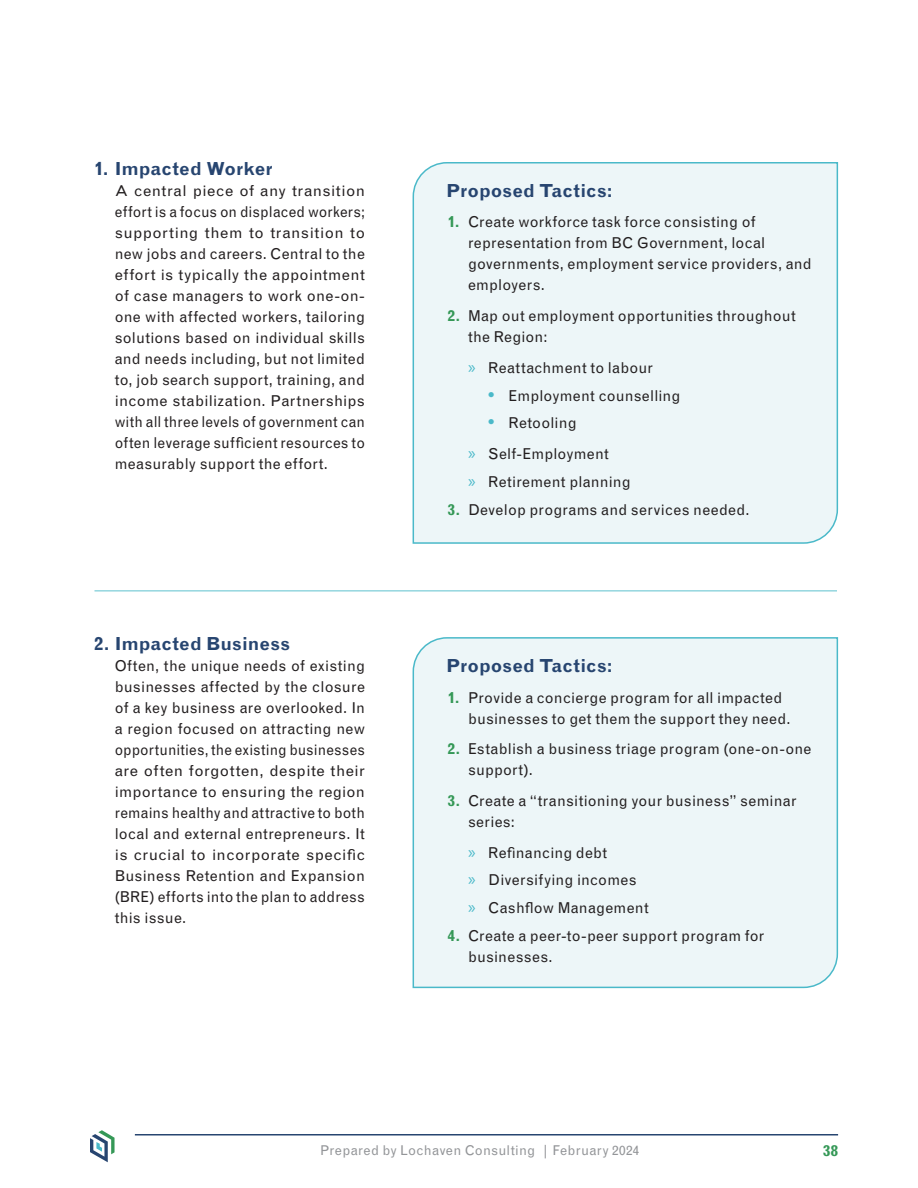
<style>
.page{position:relative;width:918px;height:1188px;background:#fff}
.page>*{position:absolute;margin:0;border:0;box-sizing:border-box;transform-origin:0 0}
.Normal-3_column{font:700 18px "Grotesque MT Std";letter-spacing:.01em;color:#274570}
.Numbered_Lists-3_col{font:15px/21px "Grotesque MT Std";letter-spacing:.01em;color:#231f20}
.Numbered_Lists-3_col-2{font:15px/21px "Grotesque MT Std";letter-spacing:.01em;color:#231f20;text-align:justify;scale:1.05 1}
.t1{font:700 15px "Grotesque MT Std";color:#359857}
.t2{font:13.5px "Grotesque MT Std";letter-spacing:.02em;color:#939598}
.s1{font-weight:700;color:#359857}
.s2{font-family:"Myriad Pro";font-size:18px;color:#4ab9c9}
.s3{font-weight:700;font-size:18px;color:#4ab9c9}
</style>
<div class="page">
<div style="left:412px;top:162px;width:427px;height:382px;background:#edf6f8"></div>
<div style="left:412px;top:637px;width:427px;height:352px;background:#edf6f8"></div>
<hr style="left:94px;top:590px;width:743px;height:2px;background:#4ab9c9">
<hr style="left:135px;top:1134px;width:703px;height:2px;background:#274570">
<svg style="left:90px;top:1130px;width:25px;height:32px"></svg>
<p class="Normal-3_column" style="left:94px;top:158px;width:180px">1. Impacted Worker</p>
<p class="Numbered_Lists-3_col-2" style="left:115px;top:180px;width:240px">A central piece of any transition effort is a focus on displaced workers; supporting them to transition to new jobs and careers. Central to the effort is typically the appointment of case managers to work one-on&shy;one with affected workers, tailoring solutions based on individual skills and needs including, but not limited to, job search support, training, and income stabilization. Partnerships with all three levels of government can often leverage sufficient resources to measurably support the effort.</p>
<p class="Normal-3_column" style="left:94px;top:633px;width:197px">2. Impacted Business</p>
<p class="Numbered_Lists-3_col" style="left:115px;top:655px;width:252px;text-align:justify">Often, the unique needs of existing businesses affected by the closure of a key business are overlooked. In a region focused on attracting new opportunities, the existing businesses are often forgotten, despite their importance to ensuring the region remains healthy and attractive to both local and external entrepreneurs. It is crucial to incorporate specific Business Retention and Expansion (BRE) efforts into the plan to address this issue.</p>
<p class="Normal-3_column" style="left:446px;top:180px;width:168px">Proposed Tactics:</p>
<p class="Numbered_Lists-3_col" style="left:468px;top:212px;width:345px;text-indent:-20px"><span class="s1">1.</span> Create workforce task force consisting of representation from BC Government, local governments, employment service providers, and employers.</p>
<p class="Numbered_Lists-3_col" style="left:468px;top:306px;width:329px;text-indent:-20px"><span class="s1">2.</span> Map out employment opportunities throughout the Region:</p>
<p class="Numbered_Lists-3_col" style="left:468px;top:357px;width:187px"><span class="s2">»</span> Reattachment to labour</p>
<p class="Numbered_Lists-3_col" style="left:488px;top:385px;width:194px"><span class="s3">•</span> Employment counselling</p>
<p class="Numbered_Lists-3_col" style="left:488px;top:413px;width:90px"><span class="s3">•</span> Retooling</p>
<p class="Numbered_Lists-3_col" style="left:468px;top:444px;width:143px"><span class="s2">»</span> Self-Employment</p>
<p class="Numbered_Lists-3_col" style="left:468px;top:471px;width:164px"><span class="s2">»</span> Retirement planning</p>
<p class="Numbered_Lists-3_col" style="left:448px;top:499px;width:303px"><span class="s1">3.</span> Develop programs and services needed.</p>
<p class="Normal-3_column" style="left:446px;top:655px;width:168px">Proposed Tactics:</p>
<p class="Numbered_Lists-3_col" style="left:468px;top:687px;width:324px;text-indent:-20px"><span class="s1">1.</span> Provide a concierge program for all impacted businesses to get them the support they need.</p>
<p class="Numbered_Lists-3_col" style="left:468px;top:739px;width:345px;text-indent:-20px"><span class="s1">2.</span> Establish a business triage program (one-on-one support).</p>
<p class="Numbered_Lists-3_col" style="left:468px;top:790px;width:330px;text-indent:-20px"><span class="s1">3.</span> Create a “transitioning your business” seminar series:</p>
<p class="Numbered_Lists-3_col" style="left:468px;top:842px;width:141px"><span class="s2">»</span> Refinancing debt</p>
<p class="Numbered_Lists-3_col" style="left:468px;top:870px;width:170px"><span class="s2">»</span> Diversifying incomes</p>
<p class="Numbered_Lists-3_col" style="left:468px;top:898px;width:182px"><span class="s2">»</span> Cashflow Management</p>
<p class="Numbered_Lists-3_col" style="left:468px;top:925px;width:298px;text-indent:-20px"><span class="s1">4.</span> Create a peer-to-peer support program for businesses.</p>
<p class="t2" style="left:320px;top:1143px;width:321px">Prepared by Lochaven Consulting | February 2024</p>
<p class="t1" style="left:823px;top:1142px;width:17px">38</p>
</div>
